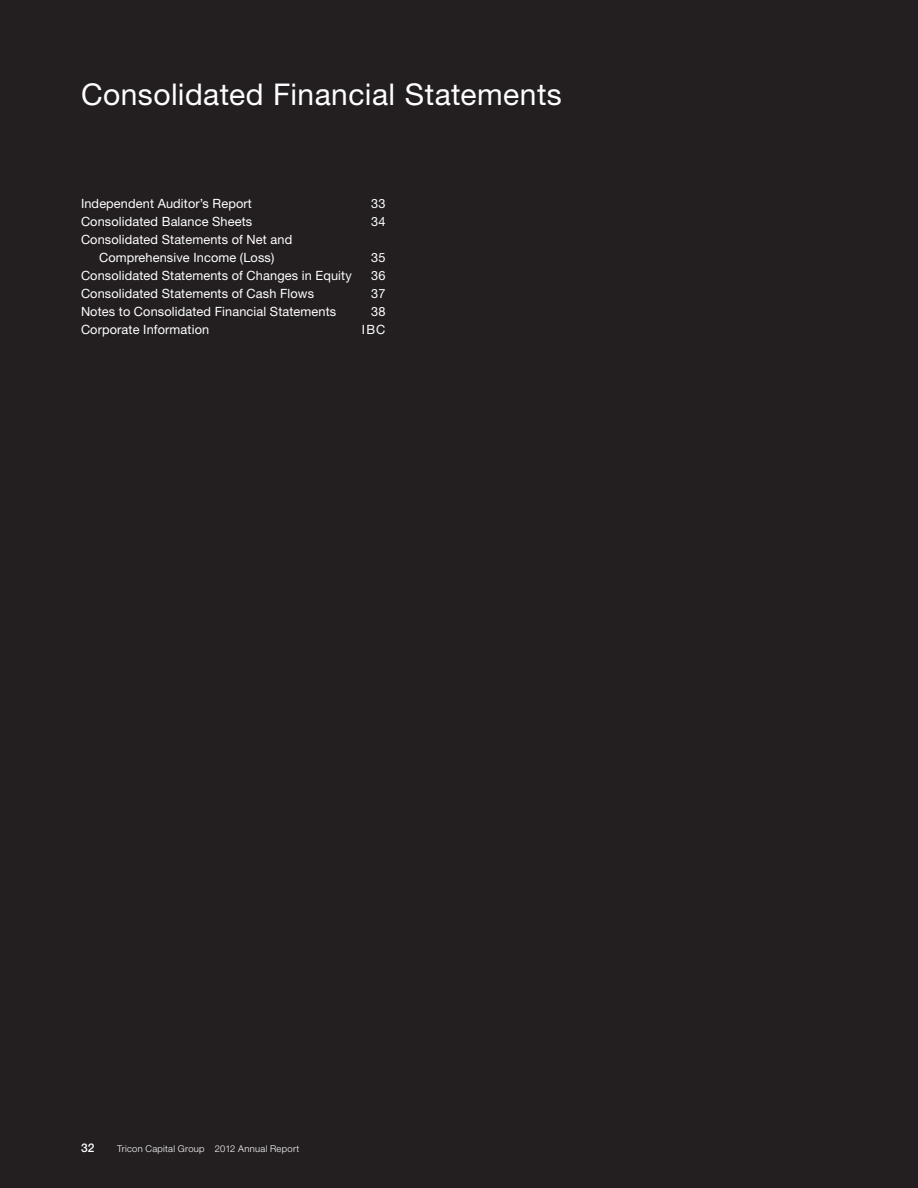
<style>
.page{position:relative;width:918px;height:1188px;background:#231f20}
.page>*{position:absolute;margin:0;border:0;box-sizing:border-box;transform-origin:0 0}
.t1{font:30px "Helvetica Neue";letter-spacing:.015em;color:#fff}
.Subhead_Level_3{font:12.75px "Helvetica Neue";letter-spacing:.01em;color:#fff}
._2-column_table{font:500 12px "Helvetica Neue";color:#fff}
._2-column_table-2{font:300 9.3px "Helvetica Neue";letter-spacing:.03em;color:#fff}
</style>
<div class="page">
<p class="t1" style="left:81px;top:76px;width:482px">Consolidated Financial Statements</p>
<p class="Subhead_Level_3" style="left:81px;top:195px;width:173px">Independent Auditor’s Report</p>
<p class="Subhead_Level_3" style="left:371px;top:195px;width:16px">33</p>
<p class="Subhead_Level_3" style="left:81px;top:213px;width:173px">Consolidated Balance Sheets</p>
<p class="Subhead_Level_3" style="left:371px;top:213px;width:16px">34</p>
<p class="Subhead_Level_3" style="left:81px;top:231px;width:213px">Consolidated Statements of Net and</p>
<p class="Subhead_Level_3" style="left:99px;top:249px;width:177px">Comprehensive Income (Loss)</p>
<p class="Subhead_Level_3" style="left:371px;top:249px;width:16px">35</p>
<p class="Subhead_Level_3" style="left:81px;top:267px;width:272px">Consolidated Statements of Changes in Equity</p>
<p class="Subhead_Level_3" style="left:371px;top:267px;width:16px">36</p>
<p class="Subhead_Level_3" style="left:81px;top:285px;width:235px">Consolidated Statements of Cash Flows</p>
<p class="Subhead_Level_3" style="left:371px;top:285px;width:16px">37</p>
<p class="Subhead_Level_3" style="left:81px;top:303px;width:257px">Notes to Consolidated Financial Statements</p>
<p class="Subhead_Level_3" style="left:371px;top:303px;width:16px">38</p>
<p class="Subhead_Level_3" style="left:81px;top:321px;width:130px">Corporate Information</p>
<p class="Subhead_Level_3" style="left:362px;top:321px;width:25px">IBC</p>
<p class="_2-column_table" style="left:81px;top:1141px;width:15px">32</p>
<p class="_2-column_table-2" style="left:117px;top:1143px;width:184px">Tricon Capital Group 2012 Annual Report</p>
</div>
